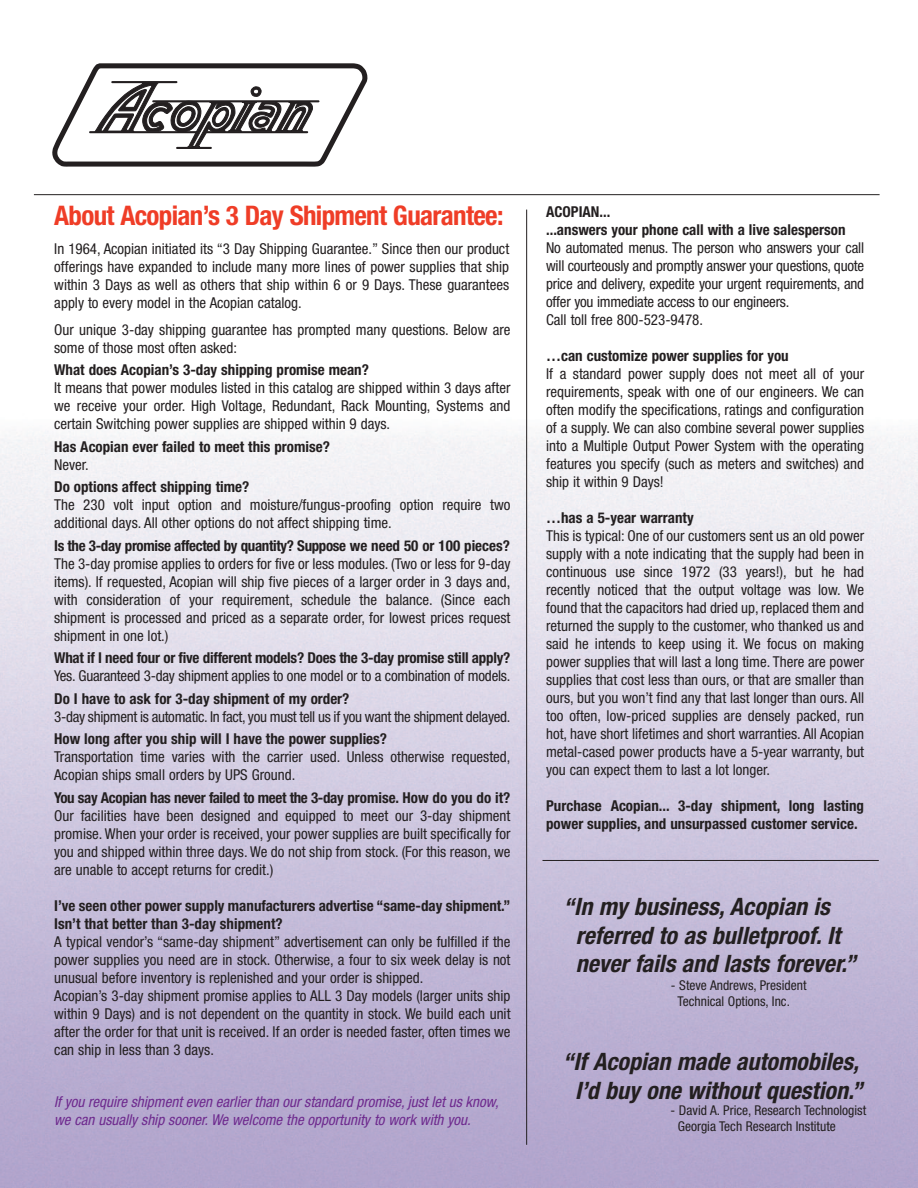
<style>
.page{position:relative;width:918px;height:1188px;background:#fff}
.page>*{position:absolute;margin:0;border:0;box-sizing:border-box;transform-origin:0 0}
.t1{font:700 condensed 27px "Helvetica Neue";letter-spacing:-.025em;color:#ef3d27}
.t2{font:italic 700 condensed 24px/28.8px "Helvetica Neue";color:#231f20;text-align:center}
.t3{font:condensed 15px/18px "Helvetica Neue";color:#231f20;text-align:justify}
.t4{font:700 condensed 15px/18px "Helvetica Neue";color:#231f20}
.t5{font:italic condensed 15px/18px "Helvetica Neue";color:#6e2a8e}
.t6{font:700 condensed 15px "Helvetica Neue";letter-spacing:-.025em;color:#231f20}
.t7{font:condensed 15px "Helvetica Neue";letter-spacing:-.02em;color:#231f20}
.t8{font:condensed 13.5px/16.2px "Helvetica Neue";color:#231f20}
</style>
<div class="page">
<hr style="left:526px;top:210px;width:1px;height:935px;background:#231f20">
<hr style="left:34px;top:194px;width:846px;height:1px;background:#231f20">
<svg style="left:52px;top:63px;width:315px;height:104px"></svg>
<hr style="left:543px;top:860px;width:336px;height:1px;background:#231f20">
<h1 class="t1" style="left:54px;top:206px;width:451px">About Acopian’s 3 Day Shipment Guarantee:</h1>
<p class="t3" style="left:54px;top:241px;width:456px">In 1964, Acopian initiated its “3 Day Shipping Guarantee.” Since then our product offerings have expanded to include many more lines of power supplies that ship within 3 Days as well as others that ship within 6 or 9 Days. These guarantees apply to every model in the Acopian catalog.</p>
<p class="t3" style="left:54px;top:322px;width:458px">Our unique 3-day shipping guarantee has prompted many questions. Below are some of those most often asked:</p>
<p class="t4" style="left:54px;top:362px;width:316px">What does Acopian’s 3-day shipping promise mean?</p>
<p class="t3" style="left:54px;top:380px;width:458px">It means that power modules listed in this catalog are shipped within 3 days after we receive your order. High Voltage, Redundant, Rack Mounting, Systems and certain Switching power supplies are shipped within 9 days.</p>
<p class="t4" style="left:54px;top:439px;width:277px">Has Acopian ever failed to meet this promise?</p>
<p class="t3" style="left:54px;top:457px;width:36px">Never.</p>
<p class="t4" style="left:54px;top:479px;width:197px">Do options affect shipping time?</p>
<p class="t3" style="left:54px;top:497px;width:458px">The 230 volt input option and moisture/fungus-proofing option require two additional days. All other options do not affect shipping time.</p>
<p class="t6" style="left:54px;top:540px;width:457px">Is the 3-day promise affected by quantity? Suppose we need 50 or 100 pieces?</p>
<p class="t3" style="left:54px;top:556px;width:458px">The 3-day promise applies to orders for five or less modules. (Two or less for 9-day items). If requested, Acopian will ship five pieces of a larger order in 3 days and, with consideration of your requirement, schedule the balance. (Since each shipment is processed and priced as a separate order, for lowest prices request shipment in one lot.)</p>
<p class="t4" style="left:54px;top:650px;width:458px">What if I need four or five different models? Does the 3-day promise still apply?</p>
<p class="t3" style="left:54px;top:668px;width:458px">Yes. Guaranteed 3-day shipment applies to one model or to a combination of models.</p>
<p class="t4" style="left:54px;top:691px;width:297px">Do I have to ask for 3-day shipment of my order?</p>
<p class="t7" style="left:54px;top:711px;width:458px">3-day shipment is automatic. In fact, you must tell us if you want the shipment delayed.</p>
<p class="t4" style="left:54px;top:731px;width:334px">How long after you ship will I have the power supplies?</p>
<p class="t3" style="left:54px;top:749px;width:458px">Transportation time varies with the carrier used. Unless otherwise requested,<br>Acopian ships small orders by UPS Ground.</p>
<p class="t6" style="left:54px;top:792px;width:458px">You say Acopian has never failed to meet the 3-day promise. How do you do it?</p>
<p class="t3" style="left:54px;top:808px;width:458px">Our facilities have been designed and equipped to meet our 3-day shipment promise. When your order is received, your power supplies are built specifically for you and shipped within three days. We do not ship from stock. (For this reason, we are unable to accept returns for credit.)</p>
<p class="t4" style="left:54px;top:898px;width:458px">I’ve seen other power supply manufacturers advertise “same-day shipment.”<br>Isn’t that better than 3-day shipment?</p>
<p class="t3" style="left:54px;top:934px;width:458px;text-align:left">A typical vendor’s “same-day shipment” advertisement can only be fulfilled if the power supplies you need are in stock. Otherwise, a four to six week delay is not unusual before inventory is replenished and your order is shipped.<br>Acopian’s 3-day shipment promise applies to ALL 3 Day models (larger units ship within 9 Days) and is not dependent on the quantity in stock. We build each unit after the order for that unit is received. If an order is needed faster, often times we can ship in less than 3 days.</p>
<p class="t5" style="left:54px;top:1094px;width:446px">If you require shipment even earlier than our standard promise, just let us know, we can usually ship sooner. We welcome the opportunity to work with you.</p>
<p class="t4" style="left:546px;top:203px;width:301px">ACOPIAN...<br>...answers your phone call with a live salesperson</p>
<p class="t3" style="left:546px;top:239px;width:320px;text-align:left">No automated menus. The person who answers your call will courteously and promptly answer your questions, quote price and delivery, expedite your urgent requirements, and offer you immediate access to our engineers.<br>Call toll free 800-523-9478.</p>
<p class="t4" style="left:546px;top:347px;width:244px">…can customize power supplies for you</p>
<p class="t3" style="left:546px;top:365px;width:320px">If a standard power supply does not meet all of your requirements, speak with one of our engineers. We can often modify the specifications, ratings and configuration of a supply. We can also combine several power supplies into a Multiple Output Power System with the operating features you specify (such as meters and switches) and ship it within 9 Days!</p>
<p class="t4" style="left:546px;top:509px;width:149px">…has a 5-year warranty</p>
<p class="t3" style="left:546px;top:527px;width:320px">This is typical: One of our customers sent us an old power supply with a note indicating that the supply had been in continuous use since 1972 (33 years!), but he had recently noticed that the output voltage was low. We found that the capacitors had dried up, replaced them and returned the supply to the customer, who thanked us and said he intends to keep using it. We focus on making power supplies that will last a long time. There are power supplies that cost less than ours, or that are smaller than ours, but you won’t find any that last longer than ours. All too often, low-priced supplies are densely packed, run hot, have short lifetimes and short warranties. All Acopian metal-cased power products have a 5-year warranty, but you can expect them to last a lot longer.</p>
<p class="t4" style="left:546px;top:797px;width:320px">Purchase Acopian... 3-day shipment, long lasting power supplies, and unsurpassed customer service.</p>
<h2 class="t2" style="left:576px;top:894px;width:282px;text-align:left;text-indent:-13px">“In my business, Acopian is referred to as bulletproof. It never fails and lasts forever.”</h2>
<p class="t8" style="left:678px;top:978px;width:130px;text-indent:-7px">- Steve Andrews, President<br>Technical Options, Inc.</p>
<h2 class="t2" style="left:562px;top:1049px;width:302px">“If Acopian made automobiles,<br>I’d buy one without question.”</h2>
<p class="t8" style="left:678px;top:1103px;width:190px;text-indent:-7px">- David A. Price, Research Technologist<br>Georgia Tech Research Institute</p>
</div>
